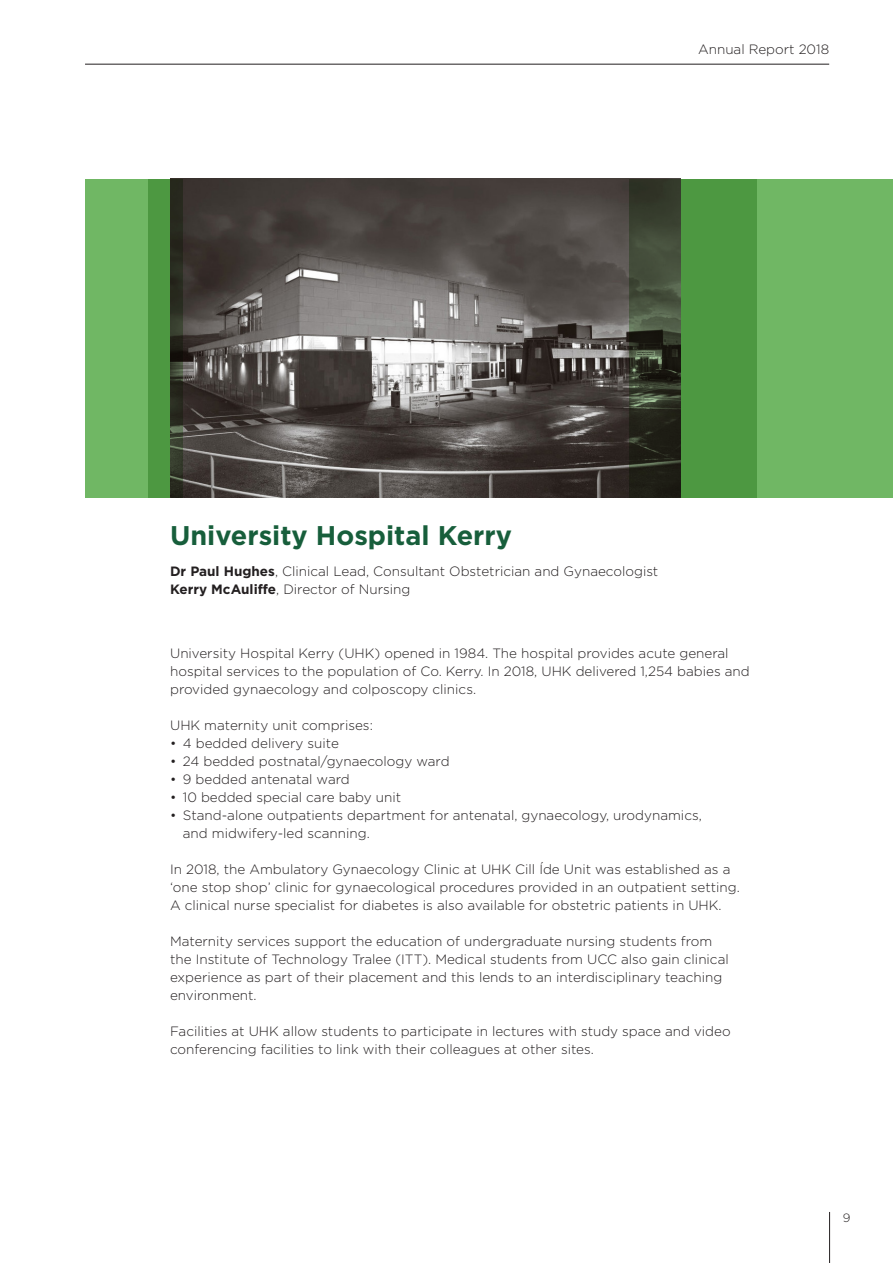
<style>
.page{position:relative;width:893px;height:1263px;background:#fff}
.page>*{position:absolute;margin:0;border:0;box-sizing:border-box;transform-origin:0 0}
.t1{font:700 27px "Gotham";color:#175e3b}
.t2{font:300 13.5px/18px "Gotham";color:#231f20}
.t3{font:300 12px "Gotham";color:#231f20}
.s1{font-weight:700}
</style>
<div class="page">
<hr style="left:85px;top:64px;width:744px;height:1px;background:#231f20">
<hr style="left:829px;top:1212px;width:1px;height:51px;background:#231f20">
<div style="left:85px;top:179px;width:808px;height:318px;background:#70b764"></div>
<img style="left:183px;top:179px;width:446px;height:318px">
<svg style="left:629px;top:179px;width:128px;height:318px;background:#437238"></svg>
<svg style="left:149px;top:179px;width:34px;height:318px;background:#417336"></svg>
<p class="t2" style="left:698px;top:40px;width:133px">Annual Report 2018</p>
<h1 class="t1" style="left:170px;top:520px;width:343px">University Hospital Kerry</h1>
<p class="t2" style="left:170px;top:562px;width:490px"><span class="s1">Dr Paul Hughes</span>, Clinical Lead, Consultant Obstetrician and Gynaecologist<br><span class="s1">Kerry McAuliffe</span>, Director of Nursing</p>
<p class="t2" style="left:170px;top:644px;width:581px">University Hospital Kerry (UHK) opened in 1984. The hospital provides acute general hospital services to the population of Co. Kerry. In 2018, UHK delivered 1,254 babies and provided gynaecology and colposcopy clinics.</p>
<p class="t2" style="left:170px;top:716px;width:204px">UHK maternity unit comprises:</p>
<p class="t2" style="left:170px;top:734px;width:170px">• 4 bedded delivery suite</p>
<p class="t2" style="left:170px;top:752px;width:281px">• 24 bedded postnatal/gynaecology ward</p>
<p class="t2" style="left:170px;top:770px;width:181px">• 9 bedded antenatal ward</p>
<p class="t2" style="left:170px;top:788px;width:233px">• 10 bedded special care baby unit</p>
<p class="t2" style="left:183px;top:806px;width:520px;text-indent:-13px">• Stand-alone outpatients department for antenatal, gynaecology, urodynamics, and midwifery-led scanning.</p>
<p class="t2" style="left:170px;top:860px;width:571px">In 2018, the Ambulatory Gynaecology Clinic at UHK Cill Íde Unit was established as a ‘one stop shop’ clinic for gynaecological procedures provided in an outpatient setting.<br>A clinical nurse specialist for diabetes is also available for obstetric patients in UHK.</p>
<p class="t2" style="left:170px;top:932px;width:560px">Maternity services support the education of undergraduate nursing students from the Institute of Technology Tralee (ITT). Medical students from UCC also gain clinical experience as part of their placement and this lends to an interdisciplinary teaching environment.</p>
<p class="t2" style="left:170px;top:1022px;width:562px">Facilities at UHK allow students to participate in lectures with study space and video conferencing facilities to link with their colleagues at other sites.</p>
<p class="t3" style="left:843px;top:1211px;width:9px">9</p>
</div>
